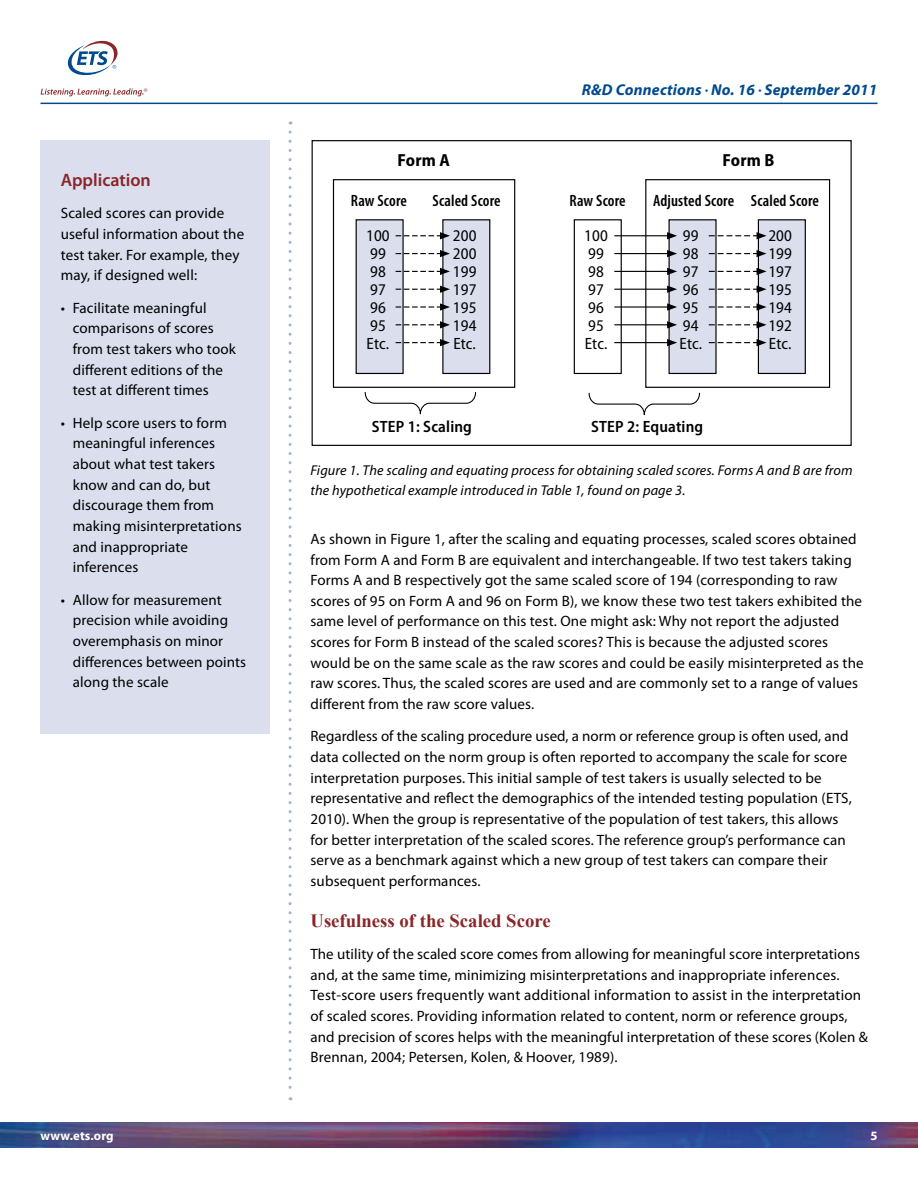
<style>
.page{position:relative;width:918px;height:1188px;background:#fff}
.page>*{position:absolute;margin:0;border:0;box-sizing:border-box;transform-origin:0 0}
.t1{font:700 18.75px "Times New Roman";color:#8a2529}
.t2{font:600 18px "Myriad Pro";color:#8a2529}
.t3{font:700 semi-condensed 17.55px "Myriad Pro";letter-spacing:.01em;color:#000}
.t4{font:semi-condensed 16.35px/17.9px "Myriad Pro";letter-spacing:.01em;color:#000}
.t5{font:600 condensed 16.35px "Myriad Pro";letter-spacing:.01em;color:#000}
.t6{font:600 semi-condensed 16.35px "Myriad Pro";letter-spacing:.01em;color:#000}
.t7{font:italic 700 15.75px "Myriad Pro";letter-spacing:.01em;color:#004b8d}
.t8{font:15px/20.7px "Myriad Pro";letter-spacing:.01em;color:#000}
.t9{font:italic 14.25px/20.2px "Myriad Pro";letter-spacing:.01em;color:#000}
.t10{font:700 12.75px "Myriad Pro";letter-spacing:.01em;color:#fff}
.s1{font-size:9.15px}
</style>
<div class="page">
<img style="left:0;top:1122px;width:918px;height:26px">
<hr style="left:40px;top:103px;width:838px;height:1px;background:#004b8d">
<svg style="left:289px;top:132px;width:3px;height:968px"></svg>
<svg style="left:67px;top:41px;width:51px;height:35px"></svg>
<svg style="left:41px;top:88px;width:106px;height:8px"></svg>
<div style="left:40px;top:140px;width:230px;height:594px;background:#dadeed"></div>
<div style="left:312px;top:140px;width:540px;height:306px;border:1px solid #000"></div>
<div style="left:333px;top:179px;width:182px;height:209px;border:1px solid #000"></div>
<div style="left:645px;top:179px;width:185px;height:209px;border:1px solid #000"></div>
<div style="left:356px;top:220px;width:47px;height:153px;background:#dadeed"></div>
<div style="left:356px;top:219px;width:48px;height:155px;border:1px solid #000"></div>
<div style="left:443px;top:220px;width:47px;height:153px;background:#dadeed"></div>
<div style="left:442px;top:219px;width:48px;height:155px;border:1px solid #000"></div>
<div style="left:574px;top:219px;width:48px;height:155px;border:1px solid #000"></div>
<div style="left:669px;top:220px;width:47px;height:153px;background:#dadeed"></div>
<div style="left:758px;top:220px;width:47px;height:153px;background:#dadeed"></div>
<div style="left:758px;top:219px;width:48px;height:155px;border:1px solid #000"></div>
<svg style="left:396px;top:232px;width:54px;height:7px"></svg>
<svg style="left:396px;top:250px;width:54px;height:7px"></svg>
<svg style="left:396px;top:268px;width:54px;height:7px"></svg>
<svg style="left:396px;top:286px;width:54px;height:7px"></svg>
<svg style="left:396px;top:303px;width:54px;height:8px"></svg>
<svg style="left:396px;top:321px;width:54px;height:7px"></svg>
<svg style="left:396px;top:339px;width:54px;height:7px"></svg>
<hr style="left:614px;top:235px;width:55px;height:1px;background:#000">
<svg style="left:667px;top:232px;width:10px;height:7px"></svg>
<hr style="left:614px;top:253px;width:55px;height:1px;background:#000">
<svg style="left:667px;top:250px;width:10px;height:7px"></svg>
<hr style="left:614px;top:271px;width:55px;height:1px;background:#000">
<svg style="left:667px;top:268px;width:10px;height:7px"></svg>
<hr style="left:614px;top:289px;width:55px;height:1px;background:#000">
<svg style="left:667px;top:286px;width:10px;height:7px"></svg>
<hr style="left:614px;top:306px;width:55px;height:2px;background:#000">
<svg style="left:667px;top:303px;width:10px;height:8px"></svg>
<hr style="left:614px;top:324px;width:55px;height:1px;background:#000">
<svg style="left:667px;top:321px;width:10px;height:7px"></svg>
<hr style="left:614px;top:342px;width:55px;height:1px;background:#000">
<svg style="left:667px;top:339px;width:10px;height:7px"></svg>
<svg style="left:709px;top:232px;width:58px;height:7px"></svg>
<svg style="left:709px;top:250px;width:58px;height:7px"></svg>
<svg style="left:709px;top:268px;width:58px;height:7px"></svg>
<svg style="left:709px;top:286px;width:58px;height:7px"></svg>
<svg style="left:709px;top:303px;width:58px;height:8px"></svg>
<svg style="left:709px;top:321px;width:58px;height:7px"></svg>
<svg style="left:709px;top:339px;width:58px;height:7px"></svg>
<svg style="left:364px;top:392px;width:113px;height:23px"></svg>
<svg style="left:588px;top:392px;width:112px;height:24px"></svg>
<p class="t7" style="left:582px;top:79px;width:297px">R&amp;D Connections <span class="s1">•</span> No. 16 <span class="s1">•</span> September 2011</p>
<p class="t2" style="left:61px;top:168px;width:92px">Application</p>
<p class="t8" style="left:61px;top:203px;width:185px">Scaled scores can provide useful information about the test taker. For example, they may, if designed well:</p>
<p class="t8" style="left:73px;top:297px;width:165px;text-indent:-12px">• Facilitate meaningful comparisons of scores from test takers who took different editions of the test at different times</p>
<p class="t8" style="left:73px;top:412px;width:171px;text-indent:-12px">• Help score users to form meaningful inferences about what test takers know and can do, but discourage them from making misinterpretations and inappropriate inferences</p>
<p class="t8" style="left:73px;top:589px;width:175px;text-indent:-12px">• Allow for measurement precision while avoiding overemphasis on minor differences between points along the scale</p>
<p class="t3" style="left:398px;top:150px;width:54px">Form A</p>
<p class="t3" style="left:723px;top:150px;width:53px">Form B</p>
<p class="t5" style="left:351px;top:191px;width:58px">Raw Score</p>
<p class="t5" style="left:433px;top:191px;width:70px">Scaled Score</p>
<p class="t5" style="left:570px;top:191px;width:58px">Raw Score</p>
<p class="t5" style="left:653px;top:191px;width:168px">Adjusted Score Scaled Score</p>
<p class="t4" style="left:366px;top:227px;width:25px">100<br>99<br>98<br>97<br>96<br>95<br>Etc.</p>
<p class="t4" style="left:453px;top:227px;width:25px;text-align:justify">200<br>200<br>199<br>197<br>195<br>194<br>Etc.</p>
<p class="t4" style="left:584px;top:227px;width:25px">100<br>99<br>98<br>97<br>96<br>95<br>Etc.</p>
<p class="t4" style="left:680px;top:227px;width:24px">99<br>98<br>97<br>96<br>95<br>94<br>Etc.</p>
<p class="t4" style="left:768px;top:227px;width:25px;text-align:justify">200<br>199<br>197<br>195<br>194<br>192<br>Etc.</p>
<p class="t6" style="left:372px;top:417px;width:102px">STEP 1: Scaling</p>
<p class="t6" style="left:591px;top:417px;width:113px">STEP 2: Equating</p>
<p class="t9" style="left:310px;top:460px;width:544px">Figure 1. The scaling and equating process for obtaining scaled scores. Forms A and B are from the hypothetical example introduced in Table 1, found on page 3.</p>
<p class="t8" style="left:310px;top:528px;width:555px">As shown in Figure 1, after the scaling and equating processes, scaled scores obtained from Form A and Form B are equivalent and interchangeable. If two test takers taking Forms A and B respectively got the same scaled score of 194 (corresponding to raw scores of 95 on Form A and 96 on Form B), we know these two test takers exhibited the same level of performance on this test. One might ask: Why not report the adjusted scores for Form B instead of the scaled scores? This is because the adjusted scores would be on the same scale as the raw scores and could be easily misinterpreted as the raw scores. Thus, the scaled scores are used and are commonly set to a range of values different from the raw score values.</p>
<p class="t8" style="left:310px;top:726px;width:543px">Regardless of the scaling procedure used, a norm or reference group is often used, and data collected on the norm group is often reported to accompany the scale for score interpretation purposes. This initial sample of test takers is usually selected to be representative and reflect the demographics of the intended testing population (ETS, 2010). When the group is representative of the population of test takers, this allows for better interpretation of the scaled scores. The reference group’s performance can serve as a benchmark against which a new group of test takers can compare their subsequent performances.</p>
<p class="t1" style="left:310px;top:907px;width:242px">Usefulness of the Scaled Score</p>
<p class="t8" style="left:310px;top:944px;width:559px">The utility of the scaled score comes from allowing for meaningful score interpretations and, at the same time, minimizing misinterpretations and inappropriate inferences.<br>Test-score users frequently want additional information to assist in the interpretation of scaled scores. Providing information related to content, norm or reference groups, and precision of scores helps with the meaningful interpretation of these scores (Kolen &amp; Brennan, 2004; Petersen, Kolen, &amp; Hoover, 1989).</p>
<p class="t10" style="left:40px;top:1127px;width:75px">www.ets.org</p>
<p class="t10" style="left:870px;top:1127px;width:9px">5</p>
</div>
